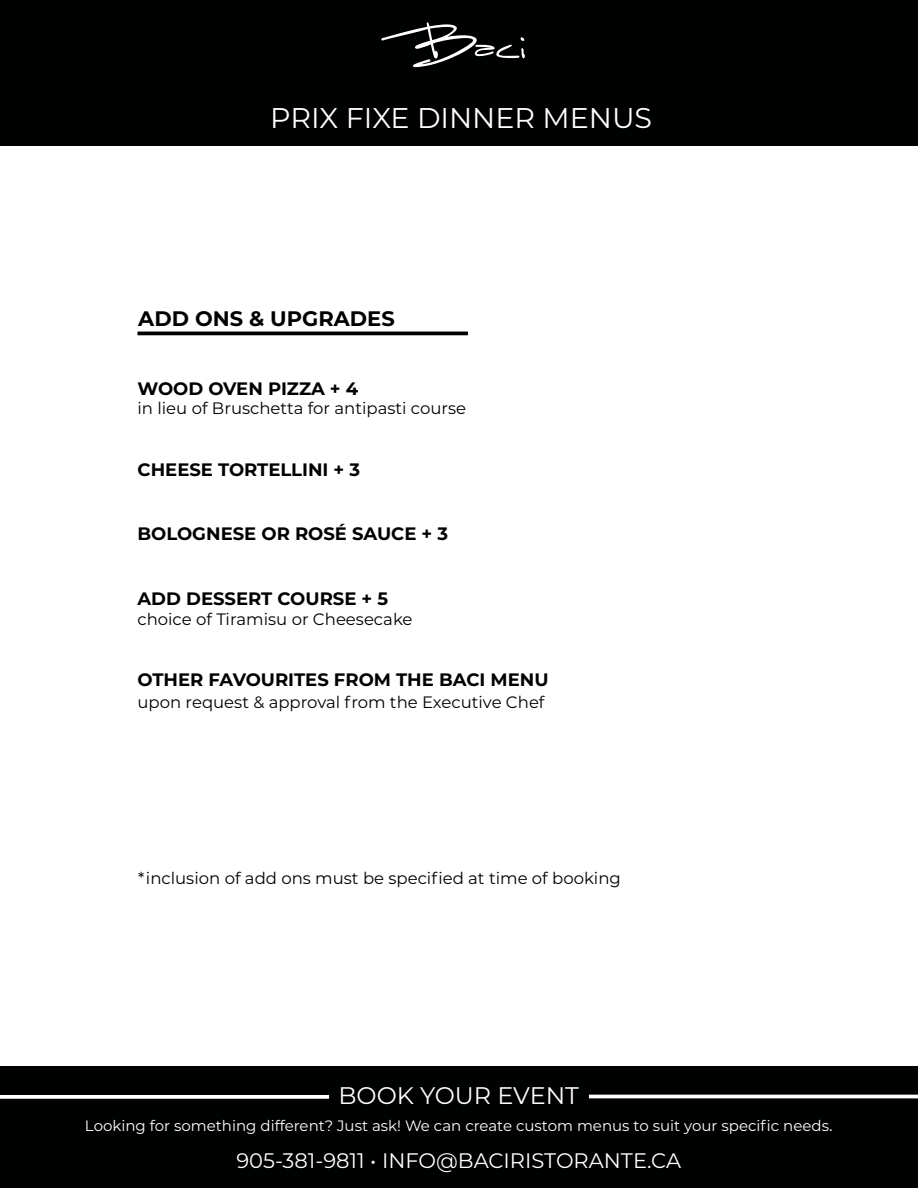
<style>
.page{position:relative;width:918px;height:1188px;background:#fff}
.page>*{position:absolute;margin:0;border:0;box-sizing:border-box;transform-origin:0 0}
.t1{font:28.5px "Montserrat";color:#fff}
.t2{font:24px "Montserrat";color:#fff}
.t3{font:21px "Montserrat";color:#fff}
.t4{font:700 21px "Montserrat";color:#000}
.t5{font:700 18px "Montserrat";color:#000}
.t6{font:16.5px "Montserrat";color:#000}
.t7{font:15px "Montserrat";color:#fff}
.s1{font-size:16.5px}
</style>
<div class="page">
<div style="left:0;top:0;width:918px;height:146px;background:#000101"></div>
<div style="left:0;top:1066px;width:918px;height:122px;background:#000101"></div>
<div style="left:589px;top:1095px;width:329px;height:3px;border:2px solid #fff"></div>
<div style="left:0;top:1095px;width:329px;height:4px;border:2px solid #fff"></div>
<svg style="left:381px;top:22px;width:144px;height:45px"></svg>
<hr style="left:138px;top:332px;width:330px;height:3px;background:#000">
<h1 class="t1" style="left:270px;top:98px;width:383px">PRIX FIXE DINNER MENUS</h1>
<p class="t4" style="left:138px;top:304px;width:258px">ADD ONS &amp; UPGRADES</p>
<p class="t5" style="left:138px;top:375px;width:222px">WOOD OVEN PIZZA + 4</p>
<p class="t6" style="left:138px;top:397px;width:330px">in lieu of Bruschetta for antipasti course</p>
<p class="t5" style="left:138px;top:456px;width:224px">CHEESE TORTELLINI + 3</p>
<p class="t5" style="left:138px;top:521px;width:312px">BOLOGNESE OR ROSÉ SAUCE + 3</p>
<p class="t5" style="left:138px;top:586px;width:252px">ADD DESSERT COURSE + 5</p>
<p class="t6" style="left:138px;top:608px;width:277px">choice of Tiramisu or Cheesecake</p>
<p class="t5" style="left:138px;top:667px;width:413px">OTHER FAVOURITES FROM THE BACI MENU</p>
<p class="t6" style="left:138px;top:691px;width:409px">upon request &amp; approval from the Executive Chef</p>
<p class="t6" style="left:138px;top:867px;width:484px">*inclusion of add ons must be specified at time of booking</p>
<h2 class="t2" style="left:338px;top:1079px;width:242px">BOOK YOUR EVENT</h2>
<p class="t7" style="left:85px;top:1115px;width:749px">Looking for something different? Just ask! We can create custom menus to suit your specific needs<span class="s1">.</span></p>
<p class="t3" style="left:236px;top:1147px;width:446px">905-381-9811 • INFO@BACIRISTORANTE.CA</p>
</div>
